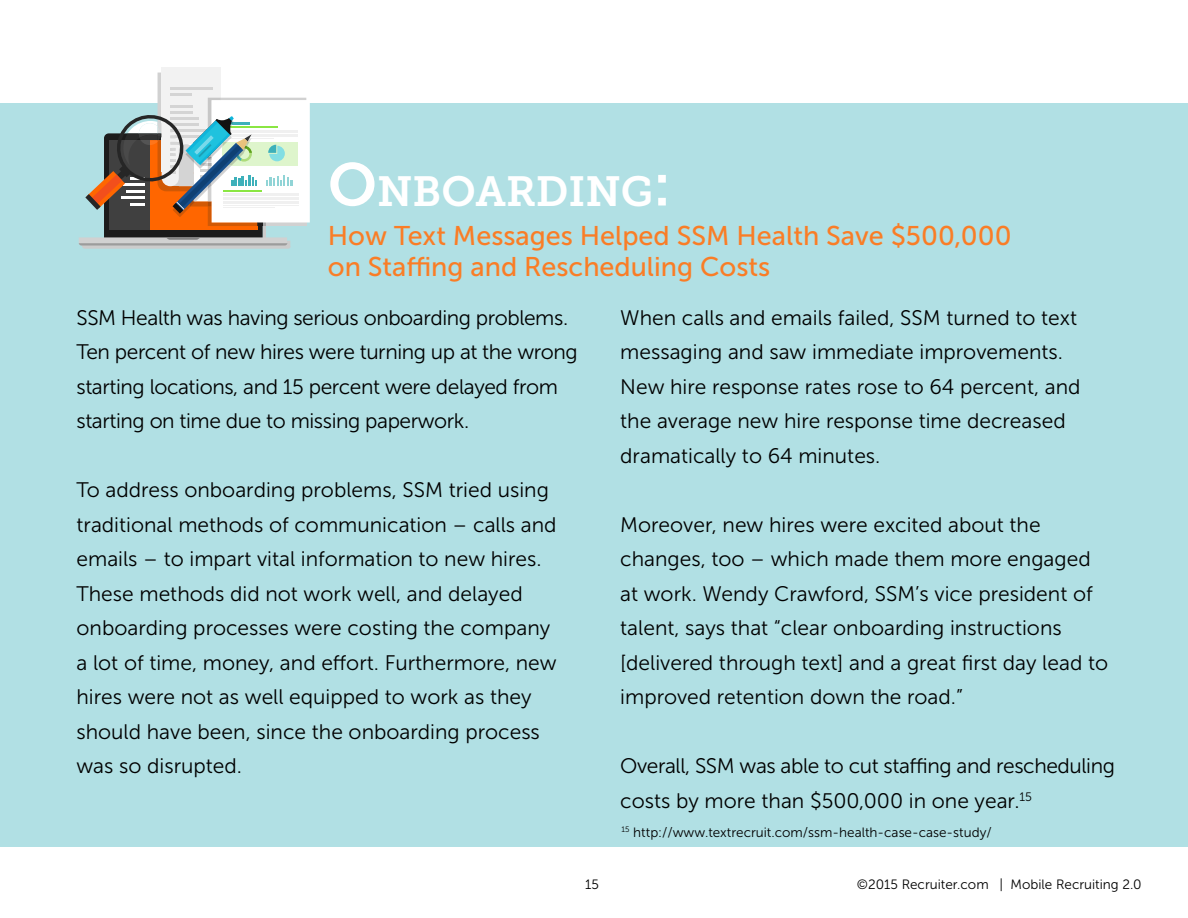
<style>
.page{position:relative;width:1188px;height:918px;background:#fff}
.page>*{position:absolute;margin:0;border:0;box-sizing:border-box;transform-origin:0 0}
.t1{font:42px "Museo Slab 700";letter-spacing:-.005em;color:#fff}
.t2{font:27px/31.5px "Museo Sans 500";color:#fa7d26}
.t3{font:21px/34.5px "Museo Sans 300";color:#000}
.t4{font:21px/34.5px "Museo Sans 300";letter-spacing:-.02em;color:#000}
.t5{font:13.5px "Museo Sans 300";color:#000}
.s1{font-size:60px}
</style>
<div class="page">
<div style="left:1px;top:104px;width:1187px;height:744px;background:#b1e0e4"></div>
<div style="left:162px;top:68px;width:59px;height:104px;background:#f2f2f2"></div>
<svg style="left:79px;top:73px;width:231px;height:176px"></svg>
<h1 class="t1" style="left:328px;top:167px;width:345px"><span class="s1">O</span>NBOARDING<span class="s1">:</span></h1>
<p class="t2" style="left:328px;top:220px;width:685px">How Text Messages Helped SSM Health Save $500,000 on Staffing and Rescheduling Costs</p>
<p class="t4" style="left:76px;top:300px;width:503px">SSM Health was having serious onboarding problems.<br>Ten percent of new hires were turning up at the wrong starting locations, and 15 percent were delayed from starting on time due to missing paperwork.</p>
<p class="t3" style="left:620px;top:300px;width:462px">When calls and emails failed, SSM turned to text messaging and saw immediate improvements.<br>New hire response rates rose to 64 percent, and the average new hire response time decreased dramatically to 64 minutes.</p>
<p class="t3" style="left:76px;top:473px;width:482px">To address onboarding problems, SSM tried using traditional methods of communication – calls and emails – to impart vital information to new hires.<br>These methods did not work well, and delayed onboarding processes were costing the company a lot of time, money, and effort. Furthermore, new hires were not as well equipped to work as they should have been, since the onboarding process was so disrupted.</p>
<p class="t3" style="left:620px;top:507px;width:489px">Moreover, new hires were excited about the changes, too – which made them more engaged at work. Wendy Crawford, SSM’s vice president of talent, says that “clear onboarding instructions [delivered through text] and a great first day lead to improved retention down the road.”</p>
<p class="t4" style="left:620px;top:749px;width:496px">Overall, SSM was able to cut staffing and rescheduling costs by more than $500,000 in one year.<sup>15</sup></p>
<p class="t5" style="left:622px;top:825px;width:372px"><sup>15</sup> http://www.textrecruit.com/ssm-health-case-case-study/</p>
<p class="t5" style="left:585px;top:877px;width:15px">15</p>
<p class="t5" style="left:857px;top:877px;width:286px">©2015 Recruiter.com | Mobile Recruiting 2.0</p>
</div>
